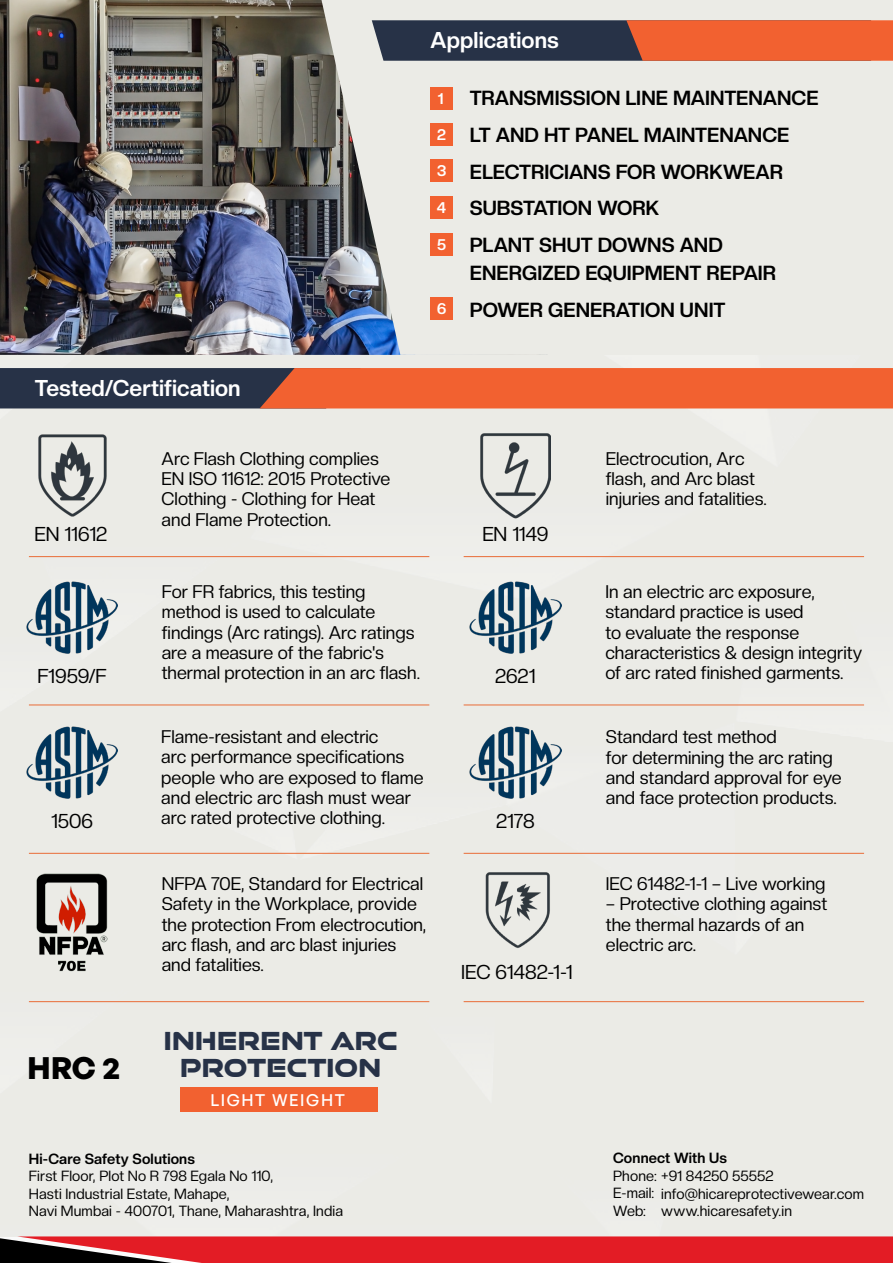
<style>
.page{position:relative;width:893px;height:1263px;background:#fff}
.page>*{position:absolute;margin:0;border:0;box-sizing:border-box;transform-origin:0 0}
.t1{font:700 30.45px "General Sans";color:#000}
.t2{font:700 27.9px "Good Timing Rg";color:#273247}
.t3{font:700 22.5px "Creato Display";color:#fff}
.t4{font:700 20.1px/36.6px "Creato Display";letter-spacing:.005em;color:#000}
.t5{font:19.8px "Creato Display";letter-spacing:-.01em;color:#000}
.t6{font:18px/20.2px "Creato Display";color:#000}
.t7{font:500 16.5px "General Sans";letter-spacing:.09em;color:#fff}
.t8{font:700 15.15px "Creato Display";color:#fff}
.t9{font:14.55px/17.4px "Creato Display";letter-spacing:.01em;color:#000}
.t10{font:700 14.55px "Creato Display";letter-spacing:.01em;color:#000}
</style>
<div class="page">
<div style="left:0;top:355px;width:893px;height:881px;background:#ebebe6"></div>
<svg style="left:0;top:368px;width:893px;height:40px;background:#b35237"></svg>
<svg style="left:0;top:1236px;width:893px;height:27px;background:#cf242c"></svg>
<img style="left:0;top:0;width:321px;height:355px">
<hr style="left:29px;top:556px;width:400px;height:1px;background:#e96c37">
<hr style="left:29px;top:705px;width:400px;height:1px;background:#e96c37">
<hr style="left:29px;top:853px;width:400px;height:1px;background:#e96c37">
<hr style="left:29px;top:1001px;width:400px;height:1px;background:#e96c37">
<hr style="left:464px;top:556px;width:400px;height:1px;background:#e96c37">
<hr style="left:464px;top:705px;width:400px;height:1px;background:#e96c37">
<hr style="left:464px;top:853px;width:400px;height:1px;background:#e96c37">
<hr style="left:464px;top:1001px;width:400px;height:1px;background:#e96c37">
<svg style="left:321px;top:0;width:572px;height:355px;background:#e1dfda"></svg>
<svg style="left:372px;top:20px;width:521px;height:41px;background:#8e4c3e"></svg>
<div style="left:431px;top:87px;width:22px;height:22px;background:#f26130"></div>
<div style="left:431px;top:124px;width:22px;height:22px;background:#f26130"></div>
<div style="left:431px;top:160px;width:22px;height:22px;background:#f26130"></div>
<div style="left:431px;top:196px;width:22px;height:23px;background:#f26130"></div>
<div style="left:431px;top:233px;width:22px;height:22px;background:#f26130"></div>
<div style="left:431px;top:297px;width:22px;height:22px;background:#f26130"></div>
<img style="left:33px;top:432px;width:78px;height:86px">
<img style="left:26px;top:581px;width:92px;height:72px">
<img style="left:470px;top:581px;width:91px;height:72px">
<img style="left:470px;top:726px;width:91px;height:72px">
<img style="left:26px;top:726px;width:92px;height:72px">
<img style="left:33px;top:874px;width:78px;height:98px">
<div style="left:180px;top:1087px;width:198px;height:24px;background:#f26130"></div>
<img style="left:480px;top:433px;width:71px;height:89px">
<img style="left:482px;top:870px;width:70px;height:80px">
<p class="t3" style="left:431px;top:27px;width:130px">Applications</p>
<p class="t3" style="left:35px;top:374px;width:207px">Tested/Certification</p>
<p class="t5" style="left:35px;top:522px;width:74px">EN 11612</p>
<p class="t6" style="left:162px;top:448px;width:230px">Arc Flash Clothing complies<br>EN ISO 11612: 2015 Protective<br>Clothing - Clothing for Heat and Flame Protection.</p>
<p class="t8" style="left:438px;top:90px;width:7px">1</p>
<p class="t8" style="left:437px;top:126px;width:10px">2</p>
<p class="t8" style="left:437px;top:162px;width:11px">3</p>
<p class="t8" style="left:437px;top:199px;width:11px">4</p>
<p class="t8" style="left:437px;top:235px;width:10px">5</p>
<p class="t8" style="left:437px;top:299px;width:11px">6</p>
<p class="t4" style="left:470px;top:80px;width:350px">TRANSMISSION LINE MAINTENANCE<br>LT AND HT PANEL MAINTENANCE<br>ELECTRICIANS FOR WORKWEAR<br>SUBSTATION WORK<br>PLANT SHUT DOWNS AND</p>
<p class="t4" style="left:470px;top:254px;width:308px">ENERGIZED EQUIPMENT REPAIR<br>POWER GENERATION UNIT</p>
<p class="t5" style="left:482px;top:522px;width:68px">EN 1149</p>
<p class="t6" style="left:606px;top:448px;width:163px">Electrocution, Arc flash, and Arc blast injuries and fatalities.</p>
<p class="t6" style="left:162px;top:581px;width:260px">For FR fabrics, this testing method is used to calculate findings (Arc ratings). Arc ratings are a measure of the fabric's thermal protection in an arc flash.</p>
<p class="t5" style="left:37px;top:664px;width:71px">F1959/F</p>
<p class="t5" style="left:495px;top:664px;width:42px">2621</p>
<p class="t6" style="left:161px;top:726px;width:264px">Flame-resistant and electric<br>arc performance specifications people who are exposed to flame and electric arc flash must wear arc rated protective clothing.</p>
<p class="t5" style="left:51px;top:809px;width:44px">1506</p>
<p class="t5" style="left:496px;top:809px;width:40px">2178</p>
<p class="t6" style="left:162px;top:873px;width:266px">NFPA 70E, Standard for Electrical<br>Safety in the Workplace, provide the protection From electrocution, arc flash, and arc blast injuries and fatalities.</p>
<h2 class="t2" style="left:164px;top:1017px;width:235px">INHERENT ARC</h2>
<h1 class="t1" style="left:27px;top:1048px;width:94px">HRC 2</h1>
<h2 class="t2" style="left:180px;top:1044px;width:202px">PROTECTION</h2>
<p class="t7" style="left:210px;top:1089px;width:136px">LIGHT WEIGHT</p>
<p class="t10" style="left:29px;top:1150px;width:168px">Hi-Care Safety Solutions</p>
<p class="t9" style="left:29px;top:1167px;width:316px">First Floor, Plot No R 798 Egala No 110,<br>Hasti Industrial Estate, Mahape,<br>Navi Mumbai - 400701, Thane, Maharashtra, India</p>
<p class="t5" style="left:461px;top:960px;width:113px">IEC 61482-1-1</p>
<p class="t6" style="left:605px;top:581px;width:258px">In an electric arc exposure, standard practice is used<br>to evaluate the response characteristics &amp; design integrity of arc rated finished garments.</p>
<p class="t6" style="left:606px;top:726px;width:237px">Standard test method<br>for determining the arc rating and standard approval for eye and face protection products.</p>
<p class="t6" style="left:606px;top:873px;width:221px">IEC 61482-1-1 – Live working</p>
<p class="t6" style="left:606px;top:893px;width:223px">– Protective clothing against the thermal hazards of an electric arc.</p>
<p class="t10" style="left:613px;top:1150px;width:115px">Connect With Us</p>
<p class="t9" style="left:613px;top:1167px;width:162px">Phone: +91 84250 55552<br>E-mail:<br>Web:</p>
<p class="t9" style="left:661px;top:1184px;width:204px">info@hicareprotectivewear.com www.hicaresafety.in</p>
</div>
